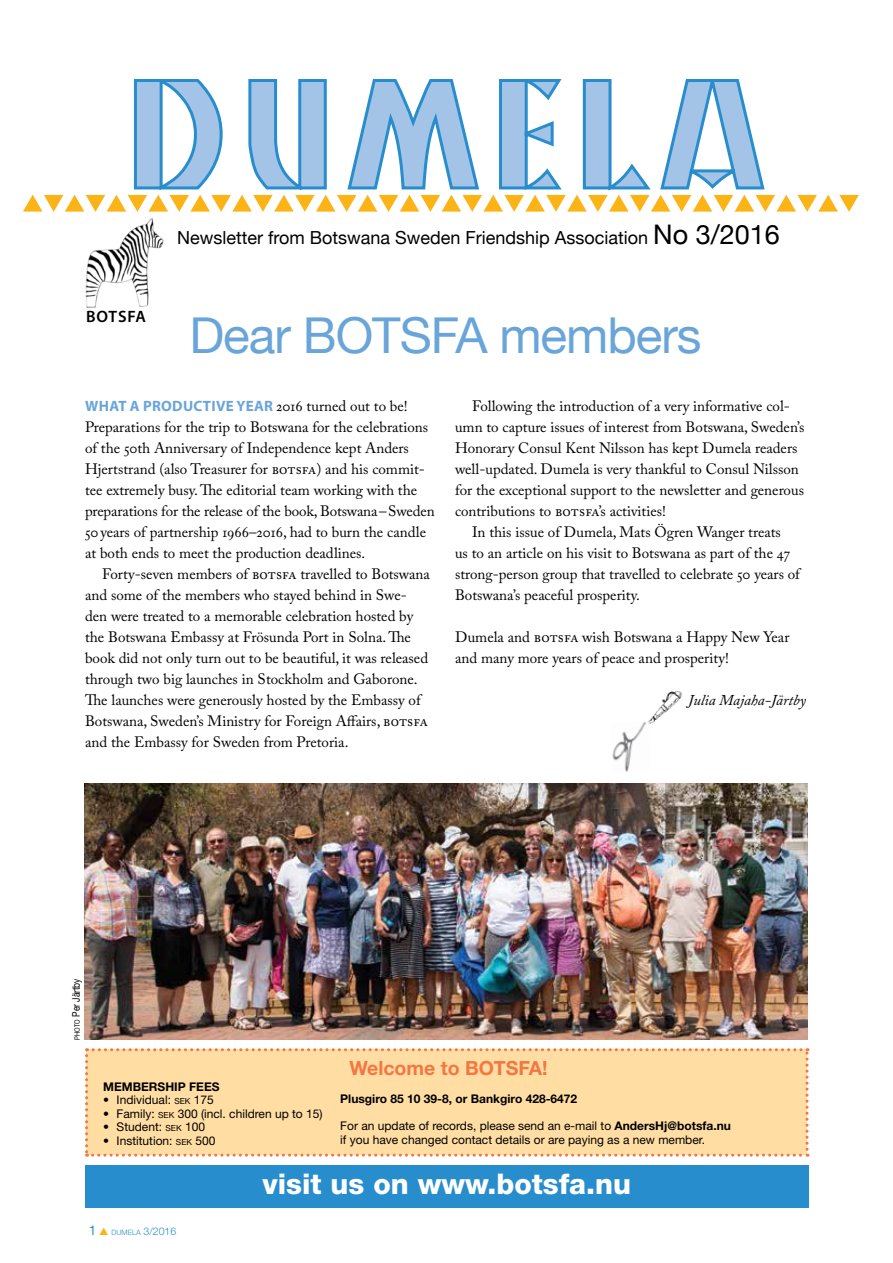
<style>
.page{position:relative;width:893px;height:1263px;background:#fff}
.page>*{position:absolute;margin:0;border:0;box-sizing:border-box;transform-origin:0 0}
.t1{font:49.5px "Helvetica Neue";letter-spacing:-.02em;color:#6aa5d9}
.t2{font:800 28.5px "Helvetica Neue";color:#fff}
.t3{font:700 19.5px "Helvetica Neue";color:#f47643}
.t4{font:18px "Helvetica Neue";color:#000}
.t5{font:600 16.5px "Myriad Pro";letter-spacing:.045em;color:#000}
.t6{font:15px/21px "Adobe Caslon Pro";color:#000}
.t7{font:700 15px "Myriad Pro";letter-spacing:.02em;color:#6aa5d9}
.t8{font:italic 15px "Adobe Caslon Pro";color:#000}
.t9{font:12px/13.5px "Helvetica Neue";color:#000}
.t10{font:700 12px "Helvetica Neue";color:#000}
.t11{font:10.5px "Helvetica Neue";color:#000;scale:.8 1}
.t12{font:300 7.35px "Helvetica Neue";color:#288dcd}
.s1{font-size:27px}
.s2{font-family:"Adobe Caslon Pro";font-weight:400;color:#000}
.s3{font-size:7.35px}
.s4{font-size:8.4px}
.s5{font-weight:700}
.s6{font-weight:400;font-size:13.5px}
.s7{color:#fcb316}
.s8{font-size:10.5px}
</style>
<div class="page">
<svg style="left:23px;top:195px;width:836px;height:17px"></svg>
<svg style="left:133px;top:78px;width:632px;height:113px"></svg>
<div style="left:85px;top:1165px;width:723px;height:43px;background:#288dcd"></div>
<img style="left:645px;top:690px;width:38px;height:34px">
<img style="left:612px;top:722px;width:38px;height:50px">
<div style="left:85px;top:1048px;width:723px;height:109px;background:#ffdda3"></div>
<img style="left:85px;top:218px;width:79px;height:90px">
<img style="left:84px;top:783px;width:723px;height:257px">
<p class="t5" style="left:86px;top:306px;width:61px">BOTSFA</p>
<p class="t4" style="left:177px;top:222px;width:604px">Newsletter from Botswana Sweden Friendship Association <span class="s1">No 3/2016</span></p>
<h1 class="t1" style="left:189px;top:293px;width:514px">Dear BOTSFA members</h1>
<p class="t7" style="left:85px;top:396px;width:324px">WHAT A PRODUCTIVE YEAR <span class="s2">2016 turned out to be!</span></p>
<p class="t6" style="left:85px;top:416px;width:351px">Preparations for the trip to Botswana for the celebrations of the 50th Anniversary of Independence kept Anders Hjertstrand (also Treasurer for botsfa) and his commit&shy;tee extremely busy. The editorial team working with the preparations for the release of the book, Botswana–Sweden 50years of partnership 1966–2016, had to burn the candle at both ends to meet the production deadlines.</p>
<p class="t6" style="left:85px;top:563px;width:346px;text-indent:17px">Forty-seven members of botsfa travelled to Botswana and some of the members who stayed behind in Swe&shy;den were treated to a memorable celebration hosted by the Botswana Embassy at Frösunda Port in Solna. The book did not only turn out to be beautiful, it was released through two big launches in Stockholm and Gaborone.<br>The launches were generously hosted by the Embassy of Botswana, Sweden’s Ministry for Foreign Affairs, botsfa and the Embassy for Sweden from Pretoria.</p>
<p class="t6" style="left:472px;top:395px;width:319px">Following the introduction of a very informative col-</p>
<p class="t6" style="left:455px;top:416px;width:351px">umn to capture issues of interest from Botswana, Sweden’s</p>
<p class="t6" style="left:455px;top:437px;width:344px">Honorary Consul Kent Nilsson has kept Dumela readers</p>
<p class="t6" style="left:455px;top:458px;width:345px">well-updated. Dumela is very thankful to Consul Nilsson</p>
<p class="t6" style="left:455px;top:479px;width:351px">for the exceptional support to the newsletter and generous</p>
<p class="t6" style="left:455px;top:500px;width:212px">contributions to botsfa’s activities!</p>
<p class="t6" style="left:472px;top:521px;width:310px">In this issue of Dumela, Mats Ögren Wanger treats</p>
<p class="t6" style="left:455px;top:542px;width:336px">us to an article on his visit to Botswana as part of the 47</p>
<p class="t6" style="left:455px;top:563px;width:348px">strong-person group that travelled to celebrate 50 years of</p>
<p class="t6" style="left:455px;top:584px;width:187px">Botswana’s peaceful prosperity.</p>
<p class="t6" style="left:455px;top:626px;width:336px">Dumela and botsfa wish Botswana a Happy New Year and many more years of peace and prosperity!</p>
<p class="t8" style="left:688px;top:691px;width:119px">Julia Majaha-Järtby</p>
<p class="t11" style="left:67px;top:1040px;width:78px;rotate:-90deg"><span class="s3">photo</span> Per Järtby</p>
<p class="t10" style="left:103px;top:1079px;width:118px">Membership fees</p>
<p class="t9" style="left:103px;top:1093px;width:112px">• Individual: <span class="s4">SEK</span> 175</p>
<p class="t9" style="left:103px;top:1106px;width:221px">• Family: <span class="s4">SEK</span> 300 (incl. children up to 15)</p>
<p class="t9" style="left:103px;top:1120px;width:103px">• Student: <span class="s4">SEK</span> 100</p>
<p class="t9" style="left:103px;top:1133px;width:114px">• Institution: <span class="s4">SEK</span> 500</p>
<h3 class="t3" style="left:349px;top:1056px;width:200px">Welcome to BOTSFA!</h3>
<p class="t10" style="left:340px;top:1092px;width:238px">Plusgiro 85 10 39-8, or Bankgiro 428-6472</p>
<p class="t9" style="left:340px;top:1119px;width:392px">For an update of records, please send an e-mail to <span class="s5">AndersHj@botsfa.nu </span>if you have changed contact details or are paying as a new member.</p>
<p class="t12" style="left:89px;top:1227px;width:89px"><span class="s6">1</span> <span class="s7">▲</span> DUMELA <span class="s8">3/2016</span></p>
<h2 class="t2" style="left:263px;top:1167px;width:370px">visit us on www.botsfa.nu</h2>
</div>
